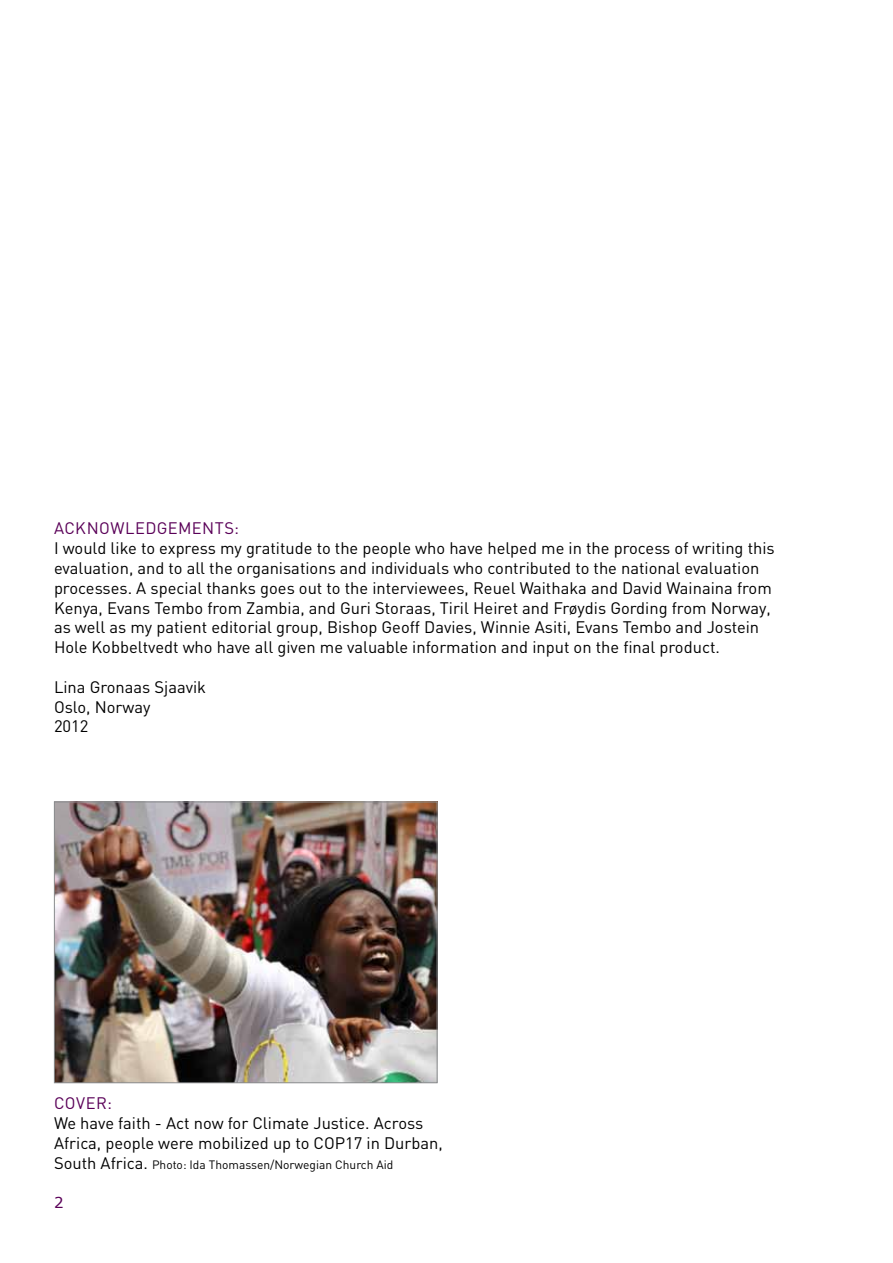
<style>
.page{position:relative;width:893px;height:1263px;background:#fff}
.page>*{position:absolute;margin:0;border:0;box-sizing:border-box;transform-origin:0 0}
.t1{font:16.5px/19.8px "DIN";color:#000}
.t2{font:16.5px "DIN";letter-spacing:.03em;color:#5a0058}
.t3{font:15px "Verdana";color:#5a0058}
.t4{font:12px "DIN";color:#000}
.s1{font-size:16.5px}
</style>
<div class="page">
<img style="left:56px;top:803px;width:379px;height:278px">
<div style="left:54px;top:801px;width:383px;height:282px;border:1px solid #8a8c8e"></div>
<p class="t2" style="left:54px;top:517px;width:159px">acknowledgements</p>
<p class="t2" style="left:234px;top:517px;width:6px">:</p>
<p class="t1" style="left:54px;top:538px;width:722px">I would like to express my gratitude to the people who have helped me in the process of writing this evaluation, and to all the organisations and individuals who contributed to the national evaluation processes. A special thanks goes out to the interviewees, Reuel Waithaka and David Wainaina from Kenya, Evans Tembo from Zambia, and Guri Storaas, Tiril Heiret and Frøydis Gording from Norway, as well as my patient editorial group, Bishop Geoff Davies, Winnie Asiti, Evans Tembo and Jostein Hole Kobbeltvedt who have all given me valuable information and input on the final product.</p>
<p class="t1" style="left:54px;top:676px;width:154px">Lina Gronaas Sjaavik<br>Oslo, Norway<br>2012</p>
<p class="t2" style="left:54px;top:1092px;width:60px">Cover:</p>
<p class="t1" style="left:54px;top:1113px;width:390px">We have faith - Act now for Climate Justice. Across<br>Africa, people were mobilized up to COP17 in Durban,</p>
<p class="t4" style="left:54px;top:1156px;width:341px"><span class="s1">South Africa.</span> Photo: Ida Thomassen/Norwegian Church Aid</p>
<p class="t3" style="left:54px;top:1192px;width:11px">2</p>
</div>
